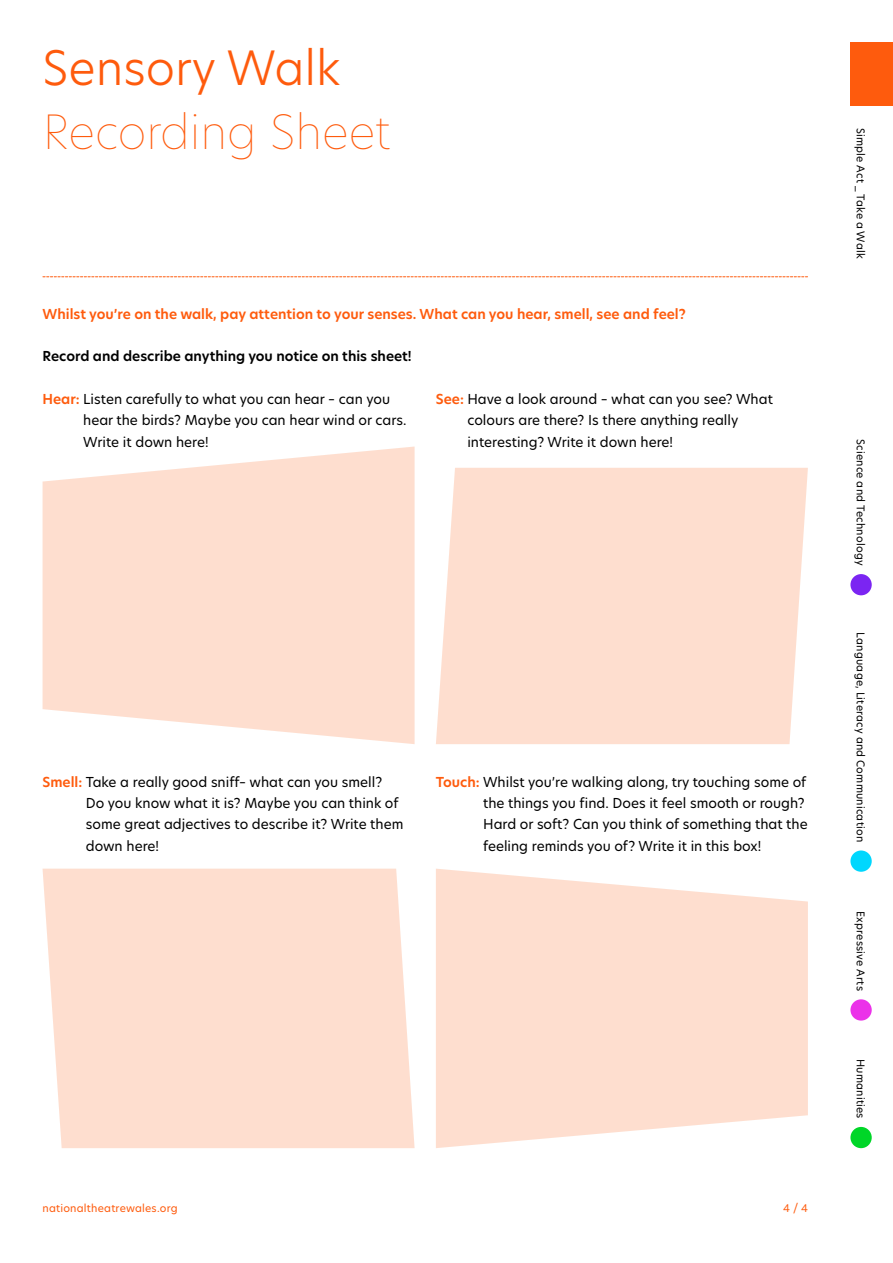
<style>
.page{position:relative;width:893px;height:1263px;background:#fff}
.page>*{position:absolute;margin:0;border:0;box-sizing:border-box;transform-origin:0 0}
.t1{font:100 46.5px "Hero New";color:#fe5b0d}
.t2{font:300 46.5px "Hero New";color:#fe5b0d}
.t3{font:13.5px/21.3px "Hero New";color:#000}
.t4{font:600 13.5px "Hero New";color:#fe5b0d}
.t5{font:600 13.5px "Hero New";color:#000}
.t6{font:10.5px "Hero New";letter-spacing:.02em;color:#000}
.t7{font:10.5px "Hero New";letter-spacing:.015em;color:#fe5b0d}
.s1{font-weight:600;color:#fe5b0d}
</style>
<div class="page">
<svg style="left:43px;top:276px;width:764px;height:1px"></svg>
<svg style="left:43px;top:446px;width:372px;height:298px;background:#fee1d4"></svg>
<div style="left:436px;top:468px;width:372px;height:276px;background:#fedecf"></div>
<svg style="left:436px;top:869px;width:372px;height:279px;background:#fee1d4"></svg>
<div style="left:43px;top:869px;width:372px;height:279px;background:#fedecf"></div>
<div style="left:850px;top:43px;width:43px;height:63px;background:#fe5b0d"></div>
<div style="left:850px;top:1127px;width:22px;height:21px;background:#00d628;border-radius:50%"></div>
<div style="left:850px;top:999px;width:22px;height:21px;background:#eb32e9;border-radius:50%"></div>
<div style="left:850px;top:850px;width:22px;height:22px;background:#00d7fe;border-radius:50%"></div>
<div style="left:850px;top:574px;width:22px;height:21px;background:#7b25f2;border-radius:50%"></div>
<p class="t2" style="left:43px;top:36px;width:299px">Sensory Walk</p>
<p class="t1" style="left:43px;top:100px;width:349px">Recording Sheet</p>
<p class="t4" style="left:43px;top:305px;width:645px">Whilst you’re on the walk, pay attention to your senses. What can you hear, smell, see and feel?</p>
<p class="t5" style="left:43px;top:347px;width:371px">Record and describe anything you notice on this sheet!</p>
<p class="t3" style="left:83px;top:388px;width:325px;text-indent:-41px"><span class="s1">Hear:</span> Listen carefully to what you can hear – can you hear the birds? Maybe you can hear wind or cars.<br>Write it down here!</p>
<p class="t3" style="left:467px;top:388px;width:307px;text-indent:-32px"><span class="s1">See:</span> Have a look around – what can you see? What colours are there? Is there anything really interesting? Write it down here!</p>
<p class="t3" style="left:86px;top:771px;width:319px;text-indent:-43px"><span class="s1">Smell:</span> Take a really good sniff– what can you smell?<br>Do you know what it is? Maybe you can think of some great adjectives to describe it? Write them down here!</p>
<p class="t3" style="left:483px;top:771px;width:326px;text-indent:-47px"><span class="s1">Touch:</span> Whilst you’re walking along, try touching some of the things you find. Does it feel smooth or rough?<br>Hard or soft? Can you think of something that the feeling reminds you of? Write it in this box!</p>
<p class="t7" style="left:43px;top:1201px;width:137px">nationaltheatrewales.org</p>
<p class="t7" style="left:783px;top:1201px;width:26px">4 / 4</p>
<p class="t6" style="left:868px;top:128px;width:132px;rotate:90deg">Simple Act _ Take a Walk</p>
<p class="t6" style="left:868px;top:439px;width:128px;rotate:90deg">Science and Technology</p>
<p class="t6" style="left:868px;top:632px;width:211px;rotate:90deg">Language, Literacy and Communication</p>
<p class="t6" style="left:868px;top:911px;width:82px;rotate:90deg">Expressive Arts</p>
<p class="t6" style="left:868px;top:1059px;width:61px;rotate:90deg">Humanities</p>
</div>
